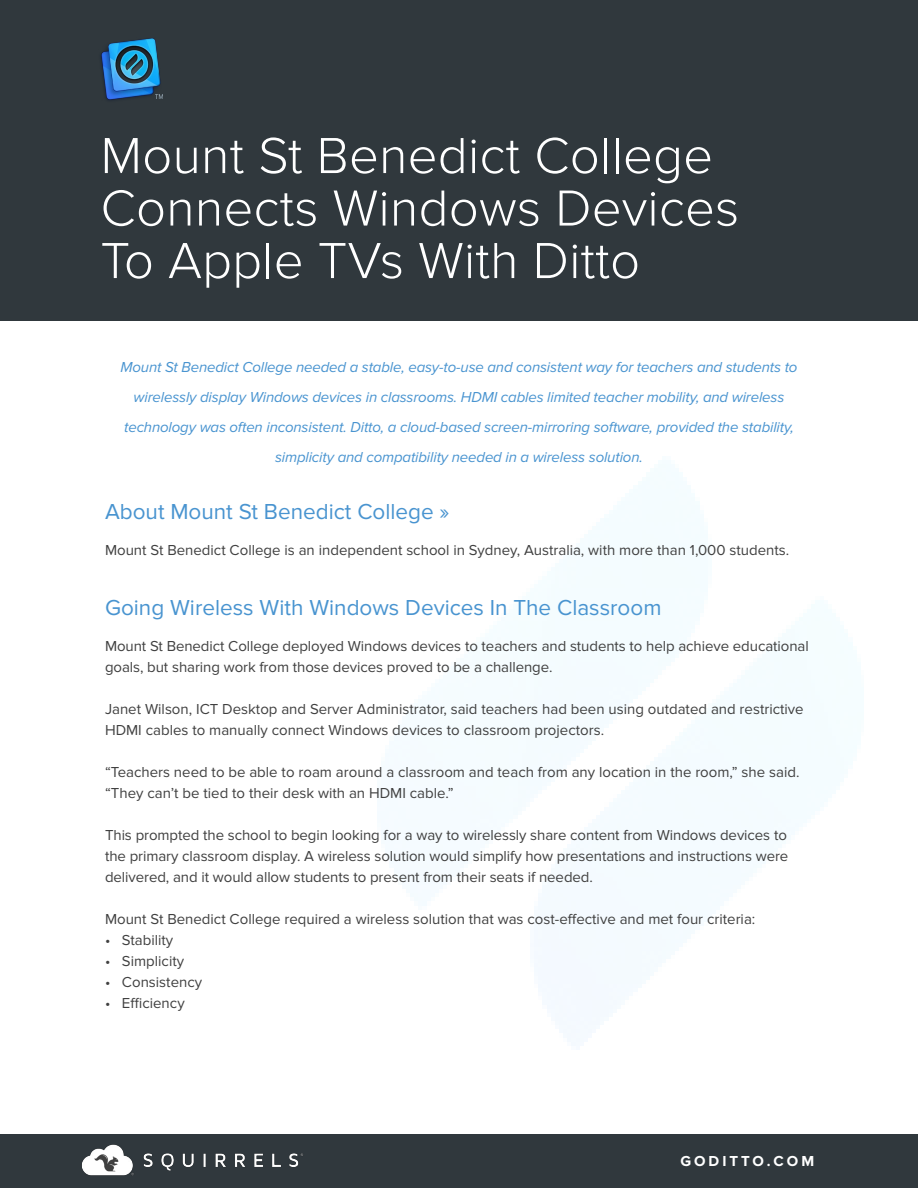
<style>
.page{position:relative;width:918px;height:1188px;background:#fff}
.page>*{position:absolute;margin:0;border:0;box-sizing:border-box;transform-origin:0 0}
.t1{font:300 52.5px/52.5px "Proxima Nova";letter-spacing:.005em;color:#fff}
.t2{font:22.5px "Proxima Nova";color:#4994d0}
.t3{font:15px/21px "Proxima Nova";color:#404040}
.t4{font:italic 15px/30px "Proxima Nova";letter-spacing:-.01em;color:#4994d0;text-align:center}
.t5{font:700 15px "Proxima Nova";letter-spacing:.2em;color:#fff}
</style>
<div class="page">
<div style="left:0;top:0;width:918px;height:320px;background:#30383d"></div>
<img style="left:101px;top:38px;width:61px;height:62px">
<svg style="left:156px;top:95px;width:7px;height:3px"></svg>
<div style="left:0;top:1134px;width:918px;height:54px;background:#30383d"></div>
<img style="left:82px;top:1144px;width:221px;height:32px">
<h1 class="t1" style="left:100px;top:130px;width:640px">Mount St Benedict College<br>Connects Windows Devices<br>To Apple TVs With Ditto</h1>
<p class="t4" style="left:120px;top:352px;width:679px">Mount St Benedict College needed a stable, easy-to-use and consistent way for teachers and students to wirelessly display Windows devices in classrooms. HDMI cables limited teacher mobility, and wireless technology was often inconsistent. Ditto, a cloud-based screen-mirroring software, provided the stability, simplicity and compatibility needed in a wireless solution.</p>
<h2 class="t2" style="left:105px;top:499px;width:346px">About Mount St Benedict College »</h2>
<p class="t3" style="left:105px;top:540px;width:686px">Mount St Benedict College is an independent school in Sydney, Australia, with more than 1,000 students.</p>
<h2 class="t2" style="left:105px;top:594px;width:558px">Going Wireless With Windows Devices In The Classroom</h2>
<p class="t3" style="left:105px;top:635px;width:705px">Mount St Benedict College deployed Windows devices to teachers and students to help achieve educational goals, but sharing work from those devices proved to be a challenge.</p>
<p class="t3" style="left:105px;top:698px;width:700px">Janet Wilson, ICT Desktop and Server Administrator, said teachers had been using outdated and restrictive<br>HDMI cables to manually connect Windows devices to classroom projectors.</p>
<p class="t3" style="left:105px;top:761px;width:696px">“Teachers need to be able to roam around a classroom and teach from any location in the room,” she said. “They can’t be tied to their desk with an HDMI cable.”</p>
<p class="t3" style="left:105px;top:824px;width:685px;text-align:justify">This prompted the school to begin looking for a way to wirelessly share content from Windows devices to the primary classroom display. A wireless solution would simplify how presentations and instructions were delivered, and it would allow students to present from their seats if needed.</p>
<p class="t3" style="left:105px;top:908px;width:652px">Mount St Benedict College required a wireless solution that was cost-effective and met four criteria:</p>
<p class="t3" style="left:105px;top:929px;width:70px">• Stability</p>
<p class="t3" style="left:105px;top:950px;width:81px">• Simplicity</p>
<p class="t3" style="left:105px;top:971px;width:99px">• Consistency</p>
<p class="t3" style="left:105px;top:992px;width:81px">• Efficiency</p>
<p class="t5" style="left:680px;top:1152px;width:135px">GODITTO.COM</p>
</div>
